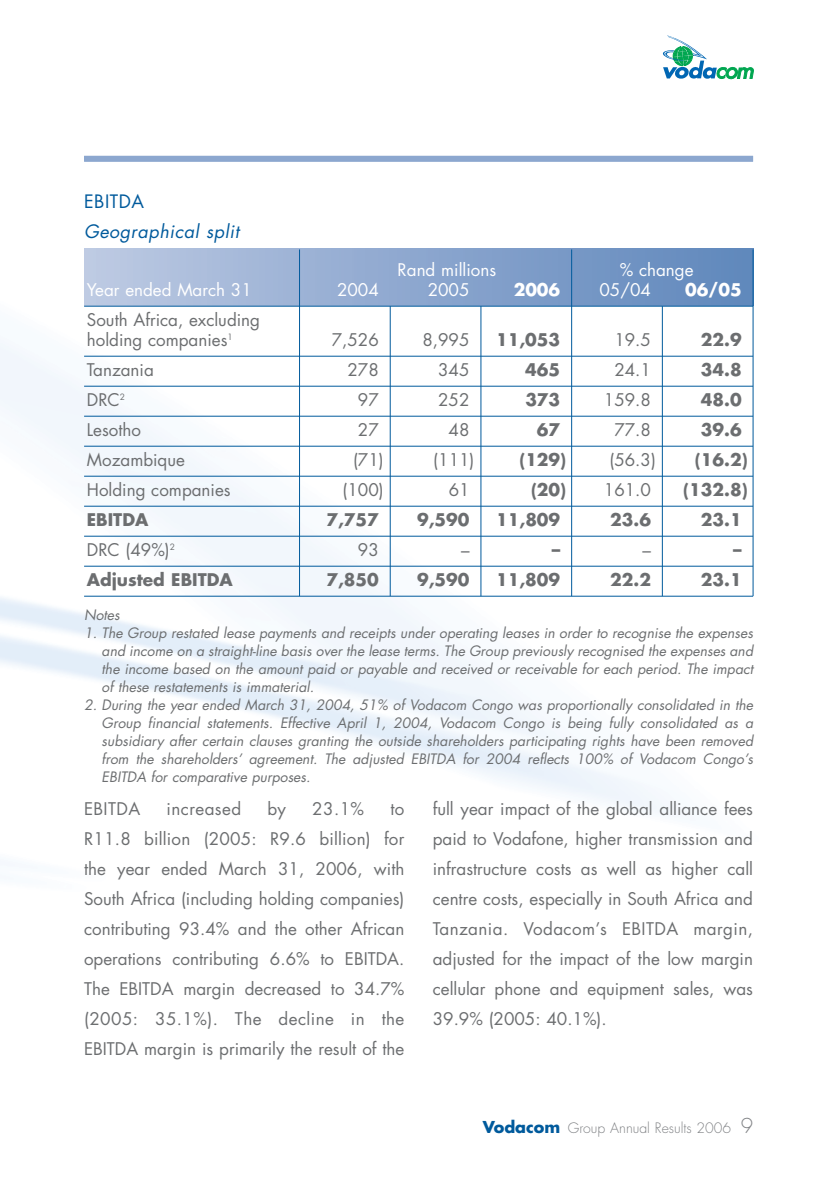
<style>
.page{position:relative;width:838px;height:1190px;background:#fff}
.page>*{position:absolute;margin:0;border:0;box-sizing:border-box;transform-origin:0 0}
.t1{font:italic 18px "Futura";letter-spacing:.03em;color:#005a9c}
.t2{font:18px "Futura";letter-spacing:.03em;color:#005a9c}
.t3{font:17px/30px "Futura";color:#6c6e70;text-align:justify}
.t4{font:700 17px "Futura";color:#6c6e70}
.t5{font:17px "Futura";color:#fff}
.t6{font:17px "Futura";letter-spacing:.025em;color:#6c6e70}
.t7{font:700 17px "Futura";color:#fff}
.t8{font:italic 14px/18px "Futura";color:#6c6e70;text-align:justify}
.t9{font:300 14px "Futura";color:#808285}
.s1{font-weight:700}
.s2{font-weight:700;font-size:16px;color:#005a9c}
.s3{font-size:20px}
</style>
<div class="page">
<img style="left:0;top:155px;width:754px;height:658px">
<svg style="left:663px;top:35px;width:91px;height:45px"></svg>
<div style="left:84px;top:249px;width:669px;height:57px;background:linear-gradient(to right,#bdc9e3,#5e86bb)"></div>
<hr style="left:84px;top:306px;width:669px;height:1px;background:#005a9c">
<hr style="left:84px;top:356px;width:669px;height:1px;background:#005a9c">
<hr style="left:84px;top:386px;width:669px;height:1px;background:#005a9c">
<hr style="left:84px;top:416px;width:669px;height:1px;background:#005a9c">
<hr style="left:84px;top:446px;width:669px;height:1px;background:#005a9c">
<hr style="left:84px;top:476px;width:669px;height:1px;background:#005a9c">
<hr style="left:84px;top:506px;width:669px;height:1px;background:#005a9c">
<hr style="left:84px;top:536px;width:669px;height:1px;background:#005a9c">
<hr style="left:84px;top:566px;width:669px;height:1px;background:#005a9c">
<hr style="left:84px;top:596px;width:669px;height:1px;background:#005a9c">
<hr style="left:753px;top:249px;width:1px;height:347px;background:#005a9c">
<hr style="left:662px;top:306px;width:1px;height:290px;background:#005a9c">
<hr style="left:571px;top:249px;width:1px;height:347px;background:#005a9c">
<hr style="left:299px;top:249px;width:1px;height:347px;background:#005a9c">
<hr style="left:481px;top:306px;width:1px;height:290px;background:#005a9c">
<hr style="left:390px;top:306px;width:1px;height:290px;background:#005a9c">
<div style="left:84px;top:156px;width:669px;height:6px;background:#8ca7cf"></div>
<p class="t2" style="left:84px;top:193px;width:62px">EBITDA</p>
<p class="t1" style="left:84px;top:223px;width:156px">Geographical split</p>
<p class="t5" style="left:398px;top:262px;width:100px">Rand millions</p>
<p class="t5" style="left:620px;top:262px;width:75px">% change</p>
<p class="t5" style="left:87px;top:282px;width:166px">Year ended March 31</p>
<p class="t5" style="left:337px;top:282px;width:43px">2004</p>
<p class="t5" style="left:428px;top:282px;width:43px">2005</p>
<p class="t7" style="left:514px;top:282px;width:48px">2006</p>
<p class="t5" style="left:599px;top:282px;width:53px">05/04</p>
<p class="t7" style="left:685px;top:282px;width:58px">06/05</p>
<p class="t3" style="left:87px;top:311px;width:175px;line-height:20px">South Africa, excluding holding companies<sup>1</sup></p>
<p class="t3" style="left:332px;top:326px;width:49px">7,526</p>
<p class="t3" style="left:422px;top:326px;width:49px">8,995</p>
<p class="t4" style="left:496px;top:332px;width:66px">11,053</p>
<p class="t3" style="left:614px;top:326px;width:38px">19.5</p>
<p class="t4" style="left:701px;top:332px;width:42px">22.9</p>
<p class="t3" style="left:87px;top:356px;width:68px">Tanzania</p>
<p class="t3" style="left:347px;top:356px;width:33px">278</p>
<p class="t3" style="left:438px;top:356px;width:33px">345</p>
<p class="t4" style="left:525px;top:362px;width:37px">465</p>
<p class="t3" style="left:614px;top:356px;width:38px">24.1</p>
<p class="t4" style="left:701px;top:362px;width:42px">34.8</p>
<p class="t3" style="left:87px;top:386px;width:40px">DRC<sup>2</sup></p>
<p class="t3" style="left:358px;top:386px;width:22px">97</p>
<p class="t3" style="left:438px;top:386px;width:33px">252</p>
<p class="t4" style="left:525px;top:392px;width:36px">373</p>
<p class="t3" style="left:604px;top:386px;width:49px">159.8</p>
<p class="t4" style="left:701px;top:392px;width:42px">48.0</p>
<p class="t3" style="left:87px;top:416px;width:56px">Lesotho</p>
<p class="t3" style="left:358px;top:416px;width:22px">27</p>
<p class="t3" style="left:449px;top:416px;width:22px">48</p>
<p class="t4" style="left:537px;top:422px;width:25px">67</p>
<p class="t3" style="left:614px;top:416px;width:38px">77.8</p>
<p class="t4" style="left:701px;top:422px;width:42px">39.6</p>
<p class="t3" style="left:87px;top:446px;width:100px">Mozambique</p>
<p class="t3" style="left:353px;top:446px;width:32px">(71)</p>
<p class="t3" style="left:433px;top:446px;width:43px">(111)</p>
<p class="t4" style="left:519px;top:452px;width:48px">(129)</p>
<p class="t3" style="left:609px;top:446px;width:48px">(56.3)</p>
<p class="t4" style="left:695px;top:452px;width:54px">(16.2)</p>
<p class="t3" style="left:87px;top:476px;width:145px">Holding companies</p>
<p class="t3" style="left:343px;top:476px;width:43px">(100)</p>
<p class="t3" style="left:449px;top:476px;width:22px">61</p>
<p class="t3" style="left:531px;top:476px;width:122px"><span class="s1">(20)</span> 161.0</p>
<p class="t4" style="left:683px;top:482px;width:66px">(132.8)</p>
<p class="t4" style="left:87px;top:512px;width:63px">EBITDA</p>
<p class="t4" style="left:326px;top:512px;width:54px">7,757</p>
<p class="t4" style="left:417px;top:512px;width:54px">9,590</p>
<p class="t4" style="left:496px;top:512px;width:66px">11,809</p>
<p class="t4" style="left:610px;top:512px;width:42px">23.6</p>
<p class="t4" style="left:701px;top:512px;width:42px">23.1</p>
<p class="t3" style="left:87px;top:536px;width:90px">DRC (49%)<sup>2</sup></p>
<p class="t3" style="left:358px;top:536px;width:22px">93</p>
<p class="t3" style="left:461px;top:536px;width:10px">–</p>
<p class="t4" style="left:552px;top:542px;width:10px">–</p>
<p class="t4" style="left:733px;top:542px;width:10px">–</p>
<p class="t3" style="left:643px;top:536px;width:10px">–</p>
<p class="t4" style="left:87px;top:572px;width:147px">Adjusted EBITDA</p>
<p class="t4" style="left:326px;top:572px;width:54px">7,850</p>
<p class="t4" style="left:417px;top:572px;width:54px">9,590</p>
<p class="t4" style="left:496px;top:572px;width:66px">11,809</p>
<p class="t4" style="left:610px;top:572px;width:42px">22.2</p>
<p class="t4" style="left:701px;top:572px;width:42px">23.1</p>
<p class="t8" style="left:84px;top:607px;width:37px">Notes</p>
<p class="t8" style="left:102px;top:625px;width:653px;text-indent:-18px">1. The Group restated lease payments and receipts under operating leases in order to recognise the expenses and income on a straight-line basis over the lease terms. The Group previously recognised the expenses and the income based on the amount paid or payable and received or receivable for each period. The impact of these restatements is immaterial.</p>
<p class="t8" style="left:102px;top:697px;width:653px;text-indent:-18px">2. During the year ended March 31, 2004, 51% of Vodacom Congo was proportionally consolidated in the Group financial statements. Effective April 1, 2004, Vodacom Congo is being fully consolidated as a subsidiary after certain clauses granting the outside shareholders participating rights have been removed from the shareholders’ agreement. The adjusted EBITDA for 2004 reflects 100% of Vodacom Congo’s EBITDA for comparative purposes.</p>
<p class="t3" style="left:84px;top:795px;width:322px;text-indent:306px">to R11.8 billion (2005: R9.6 billion) for the year ended March 31, 2006, with South Africa (including holding companies) contributing 93.4% and the other African operations contributing 6.6% to EBITDA.<br>The EBITDA margin decreased to 34.7% (2005: 35.1%). The decline in the EBITDA margin is primarily the result of the</p>
<p class="t3" style="left:433px;top:795px;width:322px">full year impact of the global alliance fees paid to Vodafone, higher transmission and infrastructure costs as well as higher call centre costs, especially in South Africa and Tanzania. Vodacom’s EBITDA margin, adjusted for the impact of the low margin cellular phone and equipment sales, was 39.9% (2005: 40.1%).</p>
<p class="t3" style="left:84px;top:795px;width:58px">EBITDA</p>
<p class="t6" style="left:167px;top:801px;width:76px">increased</p>
<p class="t3" style="left:267px;top:795px;width:20px">by</p>
<p class="t3" style="left:312px;top:795px;width:53px">23.1%</p>
<p class="t9" style="left:483px;top:1122px;width:272px"><span class="s2">Vodacom</span> Group Annual Results 2006 <span class="s3">9</span></p>
</div>
